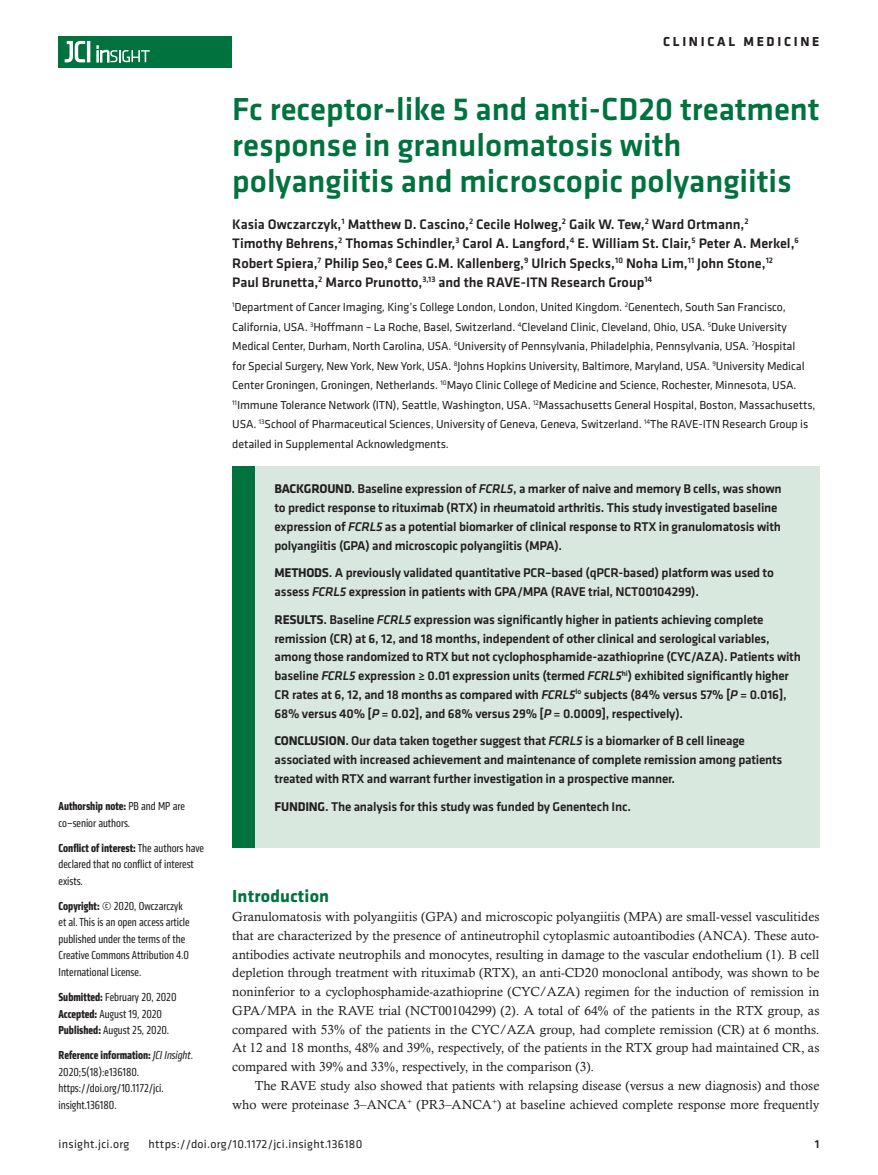
<style>
.page{position:relative;width:878px;height:1175px;background:#fff}
.page>*{position:absolute;margin:0;border:0;box-sizing:border-box;transform-origin:0 0}
.t1{font:500 33px/36px "Klavika Basic";color:#00723e}
.t2{font:700 18px "Klavika";letter-spacing:.01em;color:#00723e}
.t3{font:500 14.25px/19.5px "Klavika Basic";color:#231f20}
.t4{font:700 13.5px "Klavika Basic";letter-spacing:.2em;color:#231f20}
.t5{font:500 13.2px/18.8px "Klavika Basic";letter-spacing:-.015em;color:#231f20}
.t6{font:13.2px/18.8px "Calisto MT Std";color:#231f20;text-align:justify}
.t7{font:12px/19.5px "Klavika";letter-spacing:-.01em;color:#231f20}
.t8{font:condensed 12px/16.5px "Klavika";color:#231f20}
.t9{font:12px "Klavika Basic";letter-spacing:.025em;color:#231f20}
.t10{font:500 12px "Klavika Basic";color:#231f20}
.s1{font-weight:700}
.s2{font-style:italic}
</style>
<div class="page">
<div style="left:59px;top:36px;width:173px;height:31px;background:#00723e"></div>
<hr style="left:87px;top:41px;width:3px;height:21px;background:#fff">
<svg style="left:64px;top:41px;width:21px;height:22px"></svg>
<svg style="left:97px;top:46px;width:53px;height:16px"></svg>
<div style="left:232px;top:466px;width:587px;height:382px;background:#d8e8df"></div>
<div style="left:232px;top:466px;width:22px;height:382px;background:#00723e"></div>
<p class="t4" style="left:663px;top:32px;width:158px">CLINICAL MEDICINE</p>
<p class="t8" style="left:59px;top:798px;width:128px"><span class="s1">Authorship note:</span> PB and MP are co–senior authors.</p>
<p class="t8" style="left:59px;top:839px;width:147px"><span class="s1">Conflict of interest:</span> The authors have declared that no conflict of interest exists.</p>
<p class="t8" style="left:59px;top:897px;width:133px"><span class="s1">Copyright:</span> © 2020, Owczarczyk et al. This is an open access article published under the terms of the<br>Creative Commons Attribution 4.0<br>International License.</p>
<p class="t8" style="left:59px;top:988px;width:119px"><span class="s1">Submitted:</span> February 20, 2020<br><span class="s1">Accepted:</span> August 19, 2020<br><span class="s1">Published:</span> August 25, 2020.</p>
<p class="t8" style="left:59px;top:1046px;width:136px"><span class="s1">Reference information:</span> <span class="s2">JCI Insight</span>.<br>2020;5(18):e136180. https://doi.org/10.1172/jci. insight.136180.</p>
<h1 class="t1" style="left:232px;top:91px;width:589px">Fc receptor-like 5 and anti-CD20 treatment response in granulomatosis with polyangiitis and microscopic polyangiitis</h1>
<p class="t3" style="left:232px;top:214px;width:568px">Kasia Owczarczyk,<sup>1</sup> Matthew D. Cascino,<sup>2</sup> Cecile Holweg,<sup>2</sup> Gaik W. Tew,<sup>2</sup> Ward Ortmann,<sup>2<br></sup>Timothy Behrens,<sup>2</sup> Thomas Schindler,<sup>3</sup> Carol A. Langford,<sup>4</sup> E. William St. Clair,<sup>5</sup> Peter A. Merkel,<sup>6<br></sup>Robert Spiera,<sup>7</sup> Philip Seo,<sup>8</sup> Cees G.M. Kallenberg,<sup>9</sup> Ulrich Specks,<sup>10</sup> Noha Lim,<sup>11</sup> John Stone,<sup>12<br></sup>Paul Brunetta,<sup>2</sup> Marco Prunotto,<sup>3,13</sup> and the RAVE-ITN Research Group<sup>14</sup></p>
<p class="t7" style="left:232px;top:297px;width:584px"><sup>1</sup>Department of Cancer Imaging, King’s College London, London, United Kingdom. <sup>2</sup>Genentech, South San Francisco, California, USA. <sup>3</sup>Hoffmann – La Roche, Basel, Switzerland. <sup>4</sup>Cleveland Clinic, Cleveland, Ohio, USA. <sup>5</sup>Duke University Medical Center, Durham, North Carolina, USA. <sup>6</sup>University of Pennsylvania, Philadelphia, Pennsylvania, USA. <sup>7</sup>Hospital<br>for Special Surgery, New York, New York, USA. <sup>8</sup>Johns Hopkins University, Baltimore, Maryland, USA. <sup>9</sup>University Medical Center Groningen, Groningen, Netherlands. <sup>10</sup>Mayo Clinic College of Medicine and Science, Rochester, Minnesota, USA.<br><sup>11</sup>Immune Tolerance Network (ITN), Seattle, Washington, USA. <sup>12</sup>Massachusetts General Hospital, Boston, Massachusetts, USA. <sup>13</sup>School of Pharmaceutical Sciences, University of Geneva, Geneva, Switzerland. <sup>14</sup>The RAVE-ITN Research Group is detailed in Supplemental Acknowledgments.</p>
<p class="t5" style="left:274px;top:479px;width:508px"><span class="s1">BACKGROUND</span>. Baseline expression of <span class="s2">FCRL5</span>, a marker of naive and memory B cells, was shown to predict response to rituximab (RTX) in rheumatoid arthritis. This study investigated baseline expression of <span class="s2">FCRL5</span> as a potential biomarker of clinical response to RTX in granulomatosis with polyangiitis (GPA) and microscopic polyangiitis (MPA).</p>
<p class="t5" style="left:274px;top:563px;width:501px"><span class="s1">METHODS</span>. A previously validated quantitative PCR–based (qPCR-based) platform was used to assess <span class="s2">FCRL5</span> expression in patients with GPA/MPA (RAVE trial, NCT00104299).</p>
<p class="t5" style="left:274px;top:609px;width:528px"><span class="s1">RESULTS</span>. Baseline <span class="s2">FCRL5</span> expression was significantly higher in patients achieving complete remission (CR) at 6, 12, and 18 months, independent of other clinical and serological variables, among those randomized to RTX but not cyclophosphamide-azathioprine (CYC/AZA). Patients with baseline <span class="s2">FCRL5</span> expression ≥ 0.01 expression units (termed <span class="s2">FCRL5</span><sup>hi</sup>) exhibited significantly higher CR rates at 6, 12, and 18 months as compared with <span class="s2">FCRL5</span><sup>lo</sup> subjects (84% versus 57% [<span class="s2">P</span> = 0.016], 68% versus 40% [<span class="s2">P</span> = 0.02], and 68% versus 29% [<span class="s2">P</span> = 0.0009], respectively).</p>
<p class="t5" style="left:274px;top:731px;width:509px"><span class="s1">CONCLUSION</span>. Our data taken together suggest that <span class="s2">FCRL5</span> is a biomarker of B cell lineage associated with increased achievement and maintenance of complete remission among patients treated with RTX and warrant further investigation in a prospective manner.</p>
<p class="t5" style="left:274px;top:796px;width:358px"><span class="s1">FUNDING</span>. The analysis for this study was funded by Genentech Inc.</p>
<h2 class="t2" style="left:232px;top:883px;width:98px">Introduction</h2>
<p class="t6" style="left:232px;top:907px;width:588px">Granulomatosis with polyangiitis (GPA) and microscopic polyangiitis (MPA) are small-vessel vasculitides that are characterized by the presence of antineutrophil cytoplasmic autoantibodies (ANCA). These auto&shy;antibodies activate neutrophils and monocytes, resulting in damage to the vascular endothelium (1). B cell depletion through treatment with rituximab (RTX), an anti-CD20 monoclonal antibody, was shown to be noninferior to a cyclophosphamide-azathioprine (CYC/AZA) regimen for the induction of remission in GPA/MPA in the RAVE trial (NCT00104299) (2). A total of 64% of the patients in the RTX group, as compared with 53% of the patients in the CYC/AZA group, had complete remission (CR) at 6 months.<br>At 12 and 18 months, 48% and 39%, respectively, of the patients in the RTX group had maintained CR, as compared with 39% and 33%, respectively, in the comparison (3).</p>
<p class="t6" style="left:232px;top:1076px;width:588px;text-align:right">The RAVE study also showed that patients with relapsing disease (versus a new diagnosis) and those who were proteinase 3–ANCA<sup>+</sup> (PR3–ANCA<sup>+</sup>) at baseline achieved complete response more frequently</p>
<p class="t9" style="left:58px;top:1135px;width:72px">insight.jci.org</p>
<p class="t9" style="left:148px;top:1135px;width:215px">https://doi.org/10.1172/jci.insight.136180</p>
<p class="t10" style="left:814px;top:1135px;width:6px">1</p>
</div>
